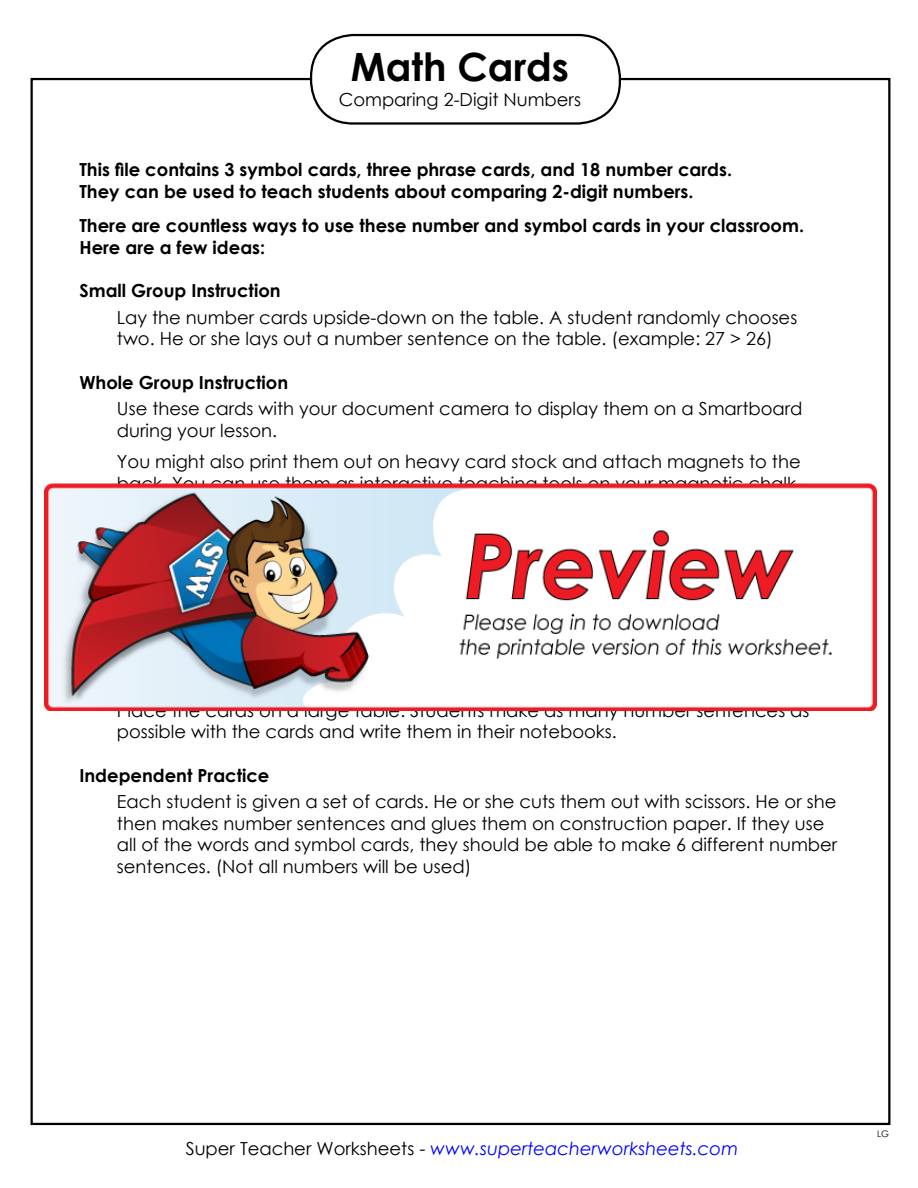
<style>
.page{position:relative;width:918px;height:1188px;background:#fff}
.page>*{position:absolute;margin:0;border:0;box-sizing:border-box;transform-origin:0 0}
.t1{font:700 39px "Century Gothic 2";color:#000}
.t2{font:18px/21.8px "Century Gothic 2";color:#000}
.t3{font:700 18px/21.8px "Century Gothic 2";color:#000}
.t4{font:italic 18px "Century Gothic 2";color:#00f}
.t5{font:9px "Century Gothic 2";color:#000}
.s1{font-style:normal;color:#000}
</style>
<div class="page">
<div style="left:310px;top:34px;width:311px;height:91px;border:2px solid #000;border-radius:42px"></div>
<img style="left:44px;top:483px;width:832px;height:227px">
<h1 class="t1" style="left:351px;top:37px;width:220px">Math Cards</h1>
<p class="t2" style="left:339px;top:88px;width:244px">Comparing 2-Digit Numbers</p>
<p class="t3" style="left:79px;top:158px;width:654px">This file contains 3 symbol cards, three phrase cards, and 18 number cards.<br>They can be used to teach students about comparing 2-digit numbers.</p>
<p class="t3" style="left:79px;top:214px;width:726px">There are countless ways to use these number and symbol cards in your classroom.<br>Here are a few ideas:</p>
<p class="t3" style="left:79px;top:279px;width:203px">Small Group Instruction</p>
<p class="t2" style="left:117px;top:306px;width:682px">Lay the number cards upside-down on the table. A student randomly chooses two. He or she lays out a number sentence on the table. (example: 27 &gt; 26)</p>
<p class="t3" style="left:79px;top:371px;width:210px">Whole Group Instruction</p>
<p class="t2" style="left:117px;top:397px;width:687px">Use these cards with your document camera to display them on a Smartboard during your lesson.</p>
<p class="t2" style="left:117px;top:451px;width:687px">You might also print them out on heavy card stock and attach magnets to the back. You can use them as interactive teaching tools on your magnetic chalk-</p>
<p class="t2" style="left:117px;top:699px;width:694px">Place the cards on a large table. Students make as many number sentences as possible with the cards and write them in their notebooks.</p>
<p class="t3" style="left:79px;top:764px;width:192px">Independent Practice</p>
<p class="t2" style="left:117px;top:790px;width:722px">Each student is given a set of cards. He or she cuts them out with scissors. He or she then makes number sentences and glues them on construction paper. If they use all of the words and symbol cards, they should be able to make 6 different number sentences. (Not all numbers will be used)</p>
<p class="t4" style="left:186px;top:1136px;width:554px"><span class="s1">Super Teacher Worksheets -</span> www.superteacherworksheets.com</p>
<p class="t5" style="left:877px;top:1127px;width:14px">LG</p>
</div>
